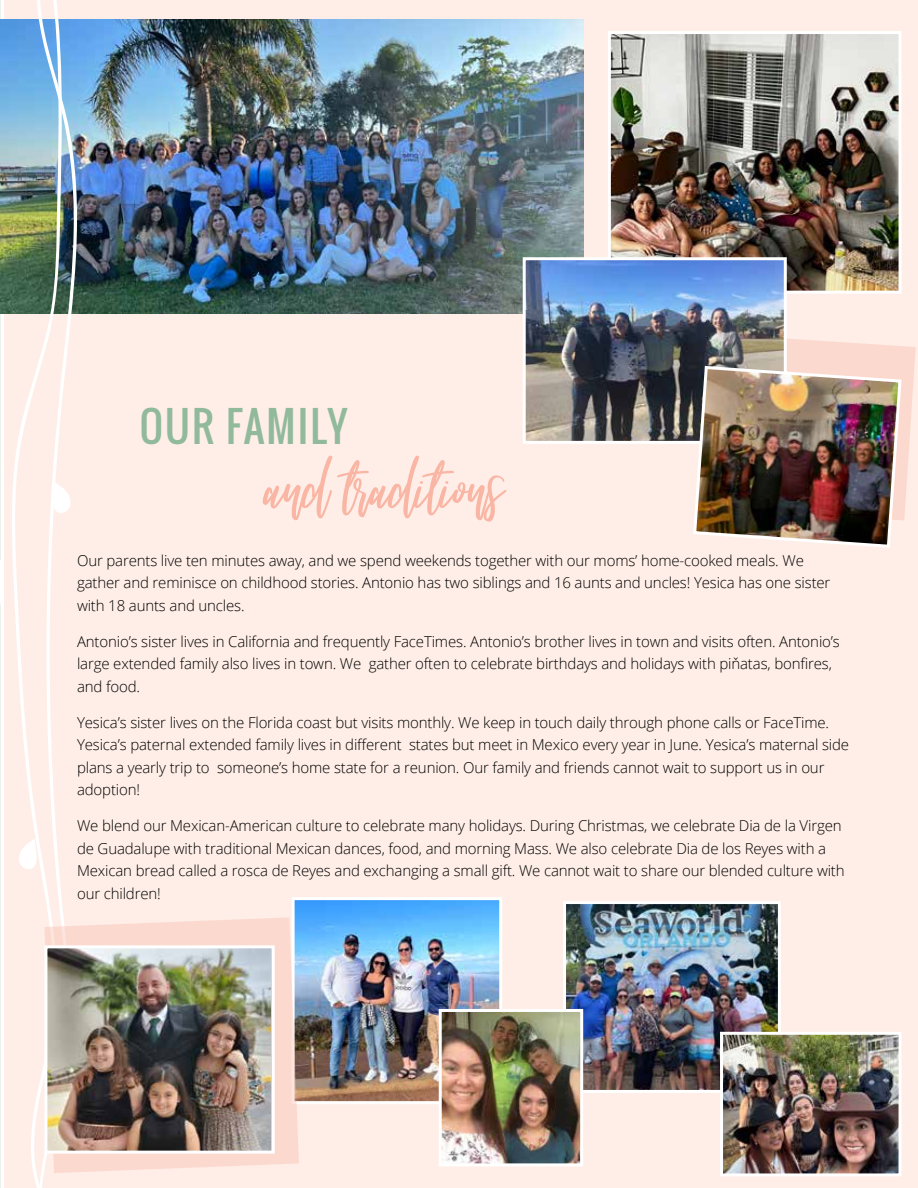
<style>
.page{position:relative;width:918px;height:1188px;background:#fff}
.page>*{position:absolute;margin:0;border:0;box-sizing:border-box;transform-origin:0 0}
.t1{font:72px "Beautiful Bloom Alt";color:#fab6a4}
.t2{font:40.5px "Oswald";letter-spacing:.05em;color:#91b99b}
.t3{font:300 15px/22.5px "Open Sans";letter-spacing:-.01em;color:#000}
</style>
<div class="page">
<div style="left:4px;top:0;width:914px;height:1188px;background:#feeee7"></div>
<img style="left:0;top:20px;width:583px;height:293px">
<img style="left:296px;top:901px;width:202px;height:199px">
<div style="left:292px;top:897px;width:210px;height:207px;border:3px solid #fff"></div>
<img style="left:66px;top:19px;width:12px;height:341px">
<svg style="left:11px;top:0;width:55px;height:1188px"></svg>
<svg style="left:52px;top:482px;width:19px;height:33px"></svg>
<svg style="left:18px;top:839px;width:19px;height:32px"></svg>
<svg style="left:44px;top:917px;width:255px;height:256px;fill:#fcd9ce"></svg>
<img style="left:48px;top:949px;width:223px;height:201px">
<div style="left:44px;top:945px;width:231px;height:209px;border:3px solid #fff"></div>
<img style="left:567px;top:905px;width:210px;height:184px">
<div style="left:563px;top:901px;width:218px;height:192px;border:3px solid #fff"></div>
<img style="left:443px;top:1013px;width:136px;height:149px">
<div style="left:439px;top:1009px;width:144px;height:157px;border:3px solid #fff"></div>
<img style="left:612px;top:35px;width:286px;height:255px">
<div style="left:608px;top:31px;width:294px;height:263px;border:3px solid #fff"></div>
<img style="left:527px;top:261px;width:256px;height:179px">
<div style="left:523px;top:257px;width:264px;height:187px;border:3px solid #fff"></div>
<img style="left:692px;top:334px;width:224px;height:214px">
<img style="left:724px;top:1036px;width:174px;height:136px">
<div style="left:720px;top:1032px;width:182px;height:144px;border:3px solid #fff"></div>
<h2 class="t2" style="left:140px;top:396px;width:209px">OUR FAMILY</h2>
<h1 class="t1" style="left:266px;top:449px;width:240px">and traditions</h1>
<p class="t3" style="left:77px;top:548px;width:755px">Our parents live ten minutes away, and we spend weekends together with our moms’ home-cooked meals. We gather and reminisce on childhood stories. Antonio has two siblings and 16 aunts and uncles! Yesica has one sister with 18 aunts and uncles.</p>
<p class="t3" style="left:77px;top:629px;width:764px">Antonio’s sister lives in California and frequently FaceTimes. Antonio’s brother lives in town and visits often. Antonio’s large extended family also lives in town. We gather often to celebrate birthdays and holidays with piňatas, bonfires, and food.</p>
<p class="t3" style="left:77px;top:710px;width:774px">Yesica’s sister lives on the Florida coast but visits monthly. We keep in touch daily through phone calls or FaceTime.<br>Yesica’s paternal extended family lives in different states but meet in Mexico every year in June. Yesica’s maternal side plans a yearly trip to someone’s home state for a reunion. Our family and friends cannot wait to support us in our adoption!</p>
<p class="t3" style="left:77px;top:814px;width:769px">We blend our Mexican-American culture to celebrate many holidays. During Christmas, we celebrate Dia de la Virgen de Guadalupe with traditional Mexican dances, food, and morning Mass. We also celebrate Dia de los Reyes with a Mexican bread called a rosca de Reyes and exchanging a small gift. We cannot wait to share our blended culture with our children!</p>
</div>
